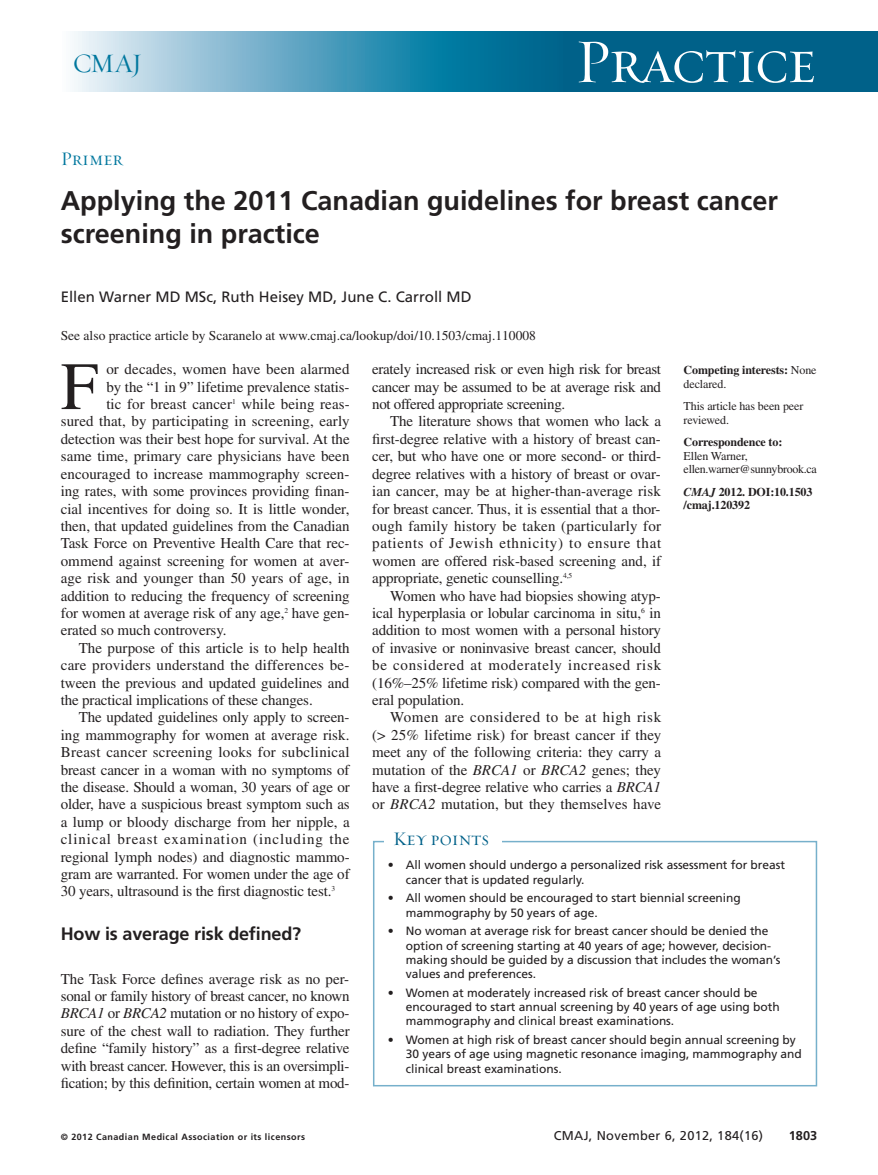
<style>
.page{position:relative;width:878px;height:1175px;background:#fff}
.page>*{position:absolute;margin:0;border:0;box-sizing:border-box;transform-origin:0 0}
.t1{font:67.5px "Times LT Std";color:#231f20}
.t2{font:63px "Requiem Display HTF Small Caps";letter-spacing:-.03em;color:#fff}
.t3{font:700 27px/33px "Frutiger LT Std";color:#231f20}
.t4{font:27px "Requiem Display HTF Roman";color:#00779e}
.t5{font:19.5px "Requiem Display HTF Small Caps";color:#006189}
.t6{font:19.5px "Requiem Display HTF Small Caps";color:#00779e}
.t7{font:700 18px "Frutiger LT Std";letter-spacing:-.01em;color:#231f20}
.t8{font:15px/17.4px "Times LT Std";letter-spacing:-.005em;color:#231f20;text-align:justify}
.t9{font:15px "Frutiger LT Std";color:#231f20}
.t10{font:15px "Times LT Std";letter-spacing:.015em;color:#231f20}
.t11{font:15px "Times LT Std";letter-spacing:.02em;color:#231f20}
.t12{font:15px "Times LT Std";letter-spacing:.06em;color:#231f20}
.t13{font:13.5px "Times LT Std";color:#231f20}
.t14{font:12.75px "Frutiger LT Std";letter-spacing:.025em;color:#231f20}
.t15{font:700 12.75px "Frutiger LT Std";color:#231f20}
.t16{font:12px/14.2px "Frutiger LT Std";letter-spacing:-.005em;color:#231f20}
.t17{font:700 12px/13.5px "Times LT Std";letter-spacing:-.01em;color:#231f20}
.t18{font:12px/13.5px "Times LT Std";letter-spacing:-.01em;color:#231f20}
.t19{font:700 9px "Frutiger LT Std";letter-spacing:.05em;color:#231f20}
.s1{font-style:italic}
.s2{font-weight:400}
</style>
<div class="page">
<div style="left:542px;top:32px;width:336px;height:60px;background:#006189"></div>
<svg style="left:74px;top:32px;width:468px;height:60px;background:#5ea6c1"></svg>
<div style="left:373px;top:840px;width:444px;height:246px;border:2px solid #76b0cb"></div>
<div style="left:384px;top:830px;width:117px;height:26px;background:#fff"></div>
<h3 class="t4" style="left:73px;top:47px;width:71px">CMAJ</h3>
<h2 class="t2" style="left:574px;top:23px;width:243px">Practice</h2>
<h3 class="t6" style="left:61px;top:147px;width:64px">Primer</h3>
<h3 class="t3" style="left:61px;top:187px;width:718px">Applying the 2011 Canadian guidelines for breast cancer screening in practice</h3>
<p class="t9" style="left:61px;top:291px;width:412px">Ellen Warner MD MSc, Ruth Heisey MD, June C. Carroll MD</p>
<p class="t13" style="left:61px;top:331px;width:476px">See also practice article by Scaranelo at www.cmaj.ca/lookup/doi/10.1503/cmaj.110008</p>
<h1 class="t1" style="left:61px;top:363px;width:39px">F</h1>
<p class="t8" style="left:106px;top:362px;width:245px">or decades, women have been alarmed</p>
<p class="t8" style="left:106px;top:379px;width:245px">by the “1 in 9” lifetime prevalence statis-</p>
<p class="t8" style="left:106px;top:397px;width:245px">tic for breast cancer<sup>1</sup> while being reas-</p>
<p class="t8" style="left:61px;top:414px;width:290px">sured that, by participating in screening, early</p>
<p class="t8" style="left:61px;top:432px;width:290px">detection was their best hope for survival. At the</p>
<p class="t8" style="left:61px;top:449px;width:290px">same time, primary care physicians have been</p>
<p class="t8" style="left:61px;top:466px;width:290px">en couraged to increase mammography screen-</p>
<p class="t8" style="left:61px;top:484px;width:290px">ing rates, with some provinces providing finan-</p>
<p class="t8" style="left:61px;top:501px;width:290px">cial incentives for doing so. It is little wonder,</p>
<p class="t8" style="left:61px;top:519px;width:290px">then, that updated guidelines from the Canadian</p>
<p class="t8" style="left:61px;top:536px;width:290px">Task Force on Preventive Health Care that rec-</p>
<p class="t8" style="left:61px;top:553px;width:290px">ommend against screening for women at aver-</p>
<p class="t8" style="left:61px;top:571px;width:290px">age risk and younger than 50 years of age, in</p>
<p class="t8" style="left:61px;top:588px;width:290px">addition to reducing the frequency of screening</p>
<p class="t8" style="left:61px;top:606px;width:290px">for women at average risk of any age,<sup>2</sup> have gen-</p>
<p class="t8" style="left:61px;top:623px;width:167px">erated so much controversy.</p>
<p class="t8" style="left:79px;top:640px;width:272px">The purpose of this article is to help health</p>
<p class="t10" style="left:61px;top:660px;width:290px">care providers understand the differences be -</p>
<p class="t8" style="left:61px;top:675px;width:290px">tween the previous and updated guidelines and</p>
<p class="t8" style="left:61px;top:693px;width:253px">the practical implications of these changes.</p>
<p class="t8" style="left:79px;top:710px;width:272px">The updated guidelines only apply to screen-</p>
<p class="t8" style="left:61px;top:727px;width:290px">ing mammography for women at average risk.</p>
<p class="t11" style="left:61px;top:747px;width:290px">Breast cancer screening looks for subclinical</p>
<p class="t8" style="left:61px;top:762px;width:290px">breast cancer in a woman with no symptoms of</p>
<p class="t8" style="left:61px;top:780px;width:290px">the disease. Should a woman, 30 years of age or</p>
<p class="t8" style="left:61px;top:797px;width:290px">older, have a suspicious breast symptom such as</p>
<p class="t8" style="left:61px;top:814px;width:290px">a lump or bloody discharge from her nipple, a</p>
<p class="t12" style="left:61px;top:834px;width:290px">clinical breast examination (including the</p>
<p class="t8" style="left:61px;top:849px;width:290px">regional lymph nodes) and diagnostic mammo-</p>
<p class="t8" style="left:61px;top:867px;width:290px">gram are warranted. For women under the age of</p>
<p class="t8" style="left:61px;top:884px;width:276px">30 years, ultrasound is the first diagnostic test.<sup>3</sup></p>
<p class="t7" style="left:61px;top:926px;width:242px">How is average risk defined?</p>
<p class="t8" style="left:61px;top:971px;width:290px">The Task Force defines average risk as no per&shy;sonal or family history of breast cancer, no known <span class="s1">BRCA1</span> or <span class="s1">BRCA2</span> mutation or no history of expo&shy;sure of the chest wall to radiation. They further define “family history” as a first-degree relative with breast cancer. However, this is an oversimpli&shy;fication; by this definition, certain women at mod-</p>
<p class="t8" style="left:372px;top:362px;width:290px">erately increased risk or even high risk for breast cancer may be assumed to be at average risk and not offered appropriate screening.</p>
<p class="t8" style="left:372px;top:414px;width:290px;text-indent:18px">The literature shows that women who lack a first-degree relative with a history of breast can&shy;cer, but who have one or more second- or third&shy;degree relatives with a history of breast or ovar&shy;ian cancer, may be at higher-than-average risk for breast cancer. Thus, it is essential that a thor&shy;ough family history be taken (particularly for patients of Jewish ethnicity) to ensure that women are offered risk-based screening and, if appropriate, genetic counselling.<sup>4,5</sup></p>
<p class="t8" style="left:372px;top:588px;width:290px;text-indent:18px">Women who have had biopsies showing atyp&shy;ical hyperplasia or lobular carcinoma in situ,<sup>6</sup> in addition to most women with a personal history of invasive or noninvasive breast cancer, should be considered at moderately increased risk (16%–25% lifetime risk) compared with the gen&shy;eral population.</p>
<p class="t8" style="left:372px;top:710px;width:290px;text-indent:18px">Women are considered to be at high risk (&gt; 25% lifetime risk) for breast cancer if they meet any of the following criteria: they carry a mutation of the <span class="s1">BRCA1</span> or <span class="s1">BRCA2</span> genes; they have a first-degree relative who carries a <span class="s1">BRCA1 </span>or <span class="s1">BRCA2</span> mutation, but they themselves have</p>
<h3 class="t5" style="left:393px;top:827px;width:97px">Key points</h3>
<p class="t17" style="left:683px;top:364px;width:134px">Competing interests: <span class="s2">None declared.</span></p>
<p class="t18" style="left:683px;top:400px;width:121px">This article has been peer reviewed.</p>
<p class="t17" style="left:683px;top:436px;width:100px">Correspondence to:</p>
<p class="t18" style="left:683px;top:450px;width:135px">Ellen Warner, ellen.warner@sunnybrook.ca</p>
<p class="t17" style="left:683px;top:486px;width:130px"><span class="s1">CMAJ</span> 2012. DOI:10.1503 /cmaj.120392</p>
<p class="t16" style="left:406px;top:859px;width:380px;text-indent:-18px">• All women should undergo a personalized risk assessment for breast cancer that is updated regularly.</p>
<p class="t16" style="left:406px;top:892px;width:336px;text-indent:-18px">• All women should be encouraged to start biennial screening mammography by 50 years of age.</p>
<p class="t16" style="left:406px;top:925px;width:376px;text-indent:-18px">• No woman at average risk for breast cancer should be denied the option of screening starting at 40 years of age; however, decision&shy;making should be guided by a discussion that includes the woman’s values and preferences.</p>
<p class="t16" style="left:406px;top:986px;width:375px;text-indent:-18px">• Women at moderately increased risk of breast cancer should be encouraged to start annual screening by 40 years of age using both mammography and clinical breast examinations.</p>
<p class="t16" style="left:406px;top:1033px;width:397px;text-indent:-18px">• Women at high risk of breast cancer should begin annual screening by<br>30 years of age using magnetic resonance imaging, mammography and clinical breast examinations.</p>
<p class="t19" style="left:61px;top:1132px;width:246px">© 2012 Canadian Medical Association or its licensors</p>
<p class="t14" style="left:553px;top:1130px;width:211px">CMAJ, November 6, 2012, 184(16)</p>
<p class="t15" style="left:788px;top:1130px;width:30px">1803</p>
</div>
